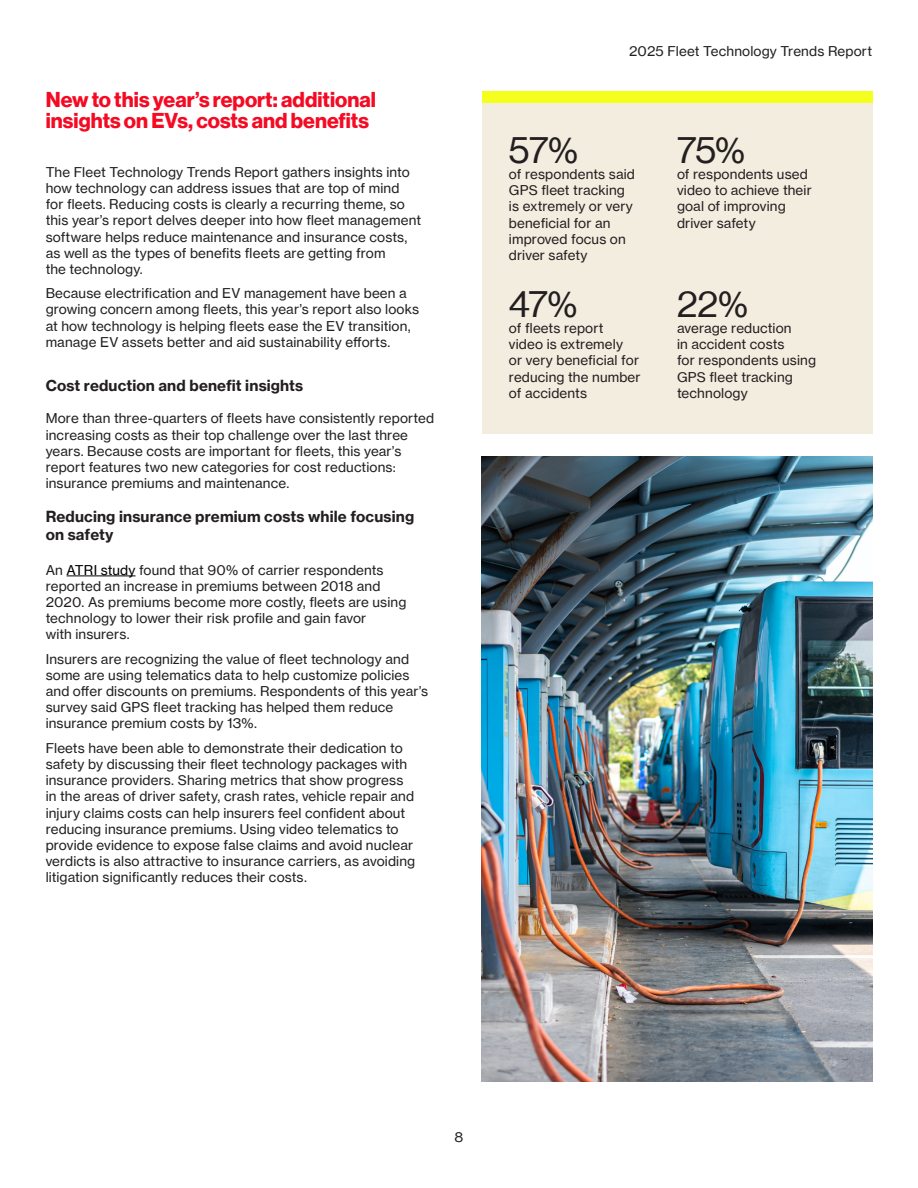
<style>
.page{position:relative;width:918px;height:1188px;background:#fff}
.page>*{position:absolute;margin:0;border:0;box-sizing:border-box;transform-origin:0 0}
.Number_Callout{font:36px "Verizon NHGDS";letter-spacing:-.015em;color:#231f20}
.Body_subhead{font:700 21px/21px "Verizon NHGDS";letter-spacing:.005em;color:#f50a23}
.Body_copy{font:700 15px/18px "Verizon NHGTX";letter-spacing:.01em;color:#231f20}
.Small_subhead{font:700 15px "Verizon NHGTX";letter-spacing:.01em;color:#231f20}
.Body_copy-2{font:13.5px/16.2px "Verizon NHGTX";letter-spacing:.01em;color:#231f20}
.Callout_label{font:13.5px/16.2px "Verizon NHGTX";letter-spacing:.01em;color:#231f20}
.s1{color:#000}
</style>
<div class="page">
<hr style="left:67px;top:576px;width:69px;height:1px;background:#000">
<div style="left:482px;top:103px;width:390px;height:331px;background:#f3ede0"></div>
<div style="left:482px;top:92px;width:390px;height:11px;background:#f5ff1e"></div>
<img style="left:482px;top:456px;width:390px;height:625px">
<p class="Body_subhead" style="left:46px;top:89px;width:332px">New to this year’s report: additional insights on EVs, costs and benefits</p>
<p class="Body_copy-2" style="left:46px;top:163px;width:377px">The Fleet Technology Trends Report gathers insights into how technology can address issues that are top of mind<br>for fleets. Reducing costs is clearly a recurring theme, so this year’s report delves deeper into how fleet management software helps reduce maintenance and insurance costs, as well as the types of benefits fleets are getting from<br>the technology.</p>
<p class="Body_copy-2" style="left:46px;top:285px;width:375px">Because electrification and EV management have been a growing concern among fleets, this year’s report also looks at how technology is helping fleets ease the EV transition, manage EV assets better and aid sustainability efforts.</p>
<p class="Small_subhead" style="left:46px;top:376px;width:259px">Cost reduction and benefit insights</p>
<p class="Body_copy-2" style="left:46px;top:410px;width:390px">More than three-quarters of fleets have consistently reported increasing costs as their top challenge over the last three years. Because costs are important for fleets, this year’s report features two new categories for cost reductions: insurance premiums and maintenance.</p>
<p class="Body_copy" style="left:46px;top:507px;width:370px">Reducing insurance premium costs while focusing on safety</p>
<p class="Body_copy-2" style="left:46px;top:561px;width:362px">An <span class="s1">ATRI study</span> found that 90% of carrier respondents reported an increase in premiums between 2018 and 2020. As premiums become more costly, fleets are using technology to lower their risk profile and gain favor<br>with insurers.</p>
<p class="Body_copy-2" style="left:46px;top:650px;width:384px">Insurers are recognizing the value of fleet technology and some are using telematics data to help customize policies and offer discounts on premiums. Respondents of this year’s survey said GPS fleet tracking has helped them reduce insurance premium costs by 13%.</p>
<p class="Body_copy-2" style="left:46px;top:739px;width:371px">Fleets have been able to demonstrate their dedication to safety by discussing their fleet technology packages with insurance providers. Sharing metrics that show progress in the areas of driver safety, crash rates, vehicle repair and injury claims costs can help insurers feel confident about reducing insurance premiums. Using video telematics to provide evidence to expose false claims and avoid nuclear verdicts is also attractive to insurance carriers, as avoiding litigation significantly reduces their costs.</p>
<p class="Body_copy-2" style="left:629px;top:43px;width:245px">2025 Fleet Technology Trends Report</p>
<p class="Number_Callout" style="left:509px;top:129px;width:70px">57%</p>
<p class="Callout_label" style="left:509px;top:166px;width:128px">of respondents said<br>GPS fleet tracking is extremely or very beneficial for an improved focus on driver safety</p>
<p class="Number_Callout" style="left:509px;top:283px;width:70px">47%</p>
<p class="Callout_label" style="left:509px;top:320px;width:133px">of fleets report video is extremely<br>or very beneficial for reducing the number of accidents</p>
<p class="Number_Callout" style="left:677px;top:129px;width:69px">75%</p>
<p class="Callout_label" style="left:677px;top:166px;width:136px">of respondents used video to achieve their goal of improving driver safety</p>
<p class="Number_Callout" style="left:677px;top:283px;width:72px">22%</p>
<p class="Callout_label" style="left:677px;top:320px;width:141px">average reduction<br>in accident costs<br>for respondents using<br>GPS fleet tracking technology</p>
<p class="Body_copy-2" style="left:455px;top:1128px;width:10px">8</p>
</div>
